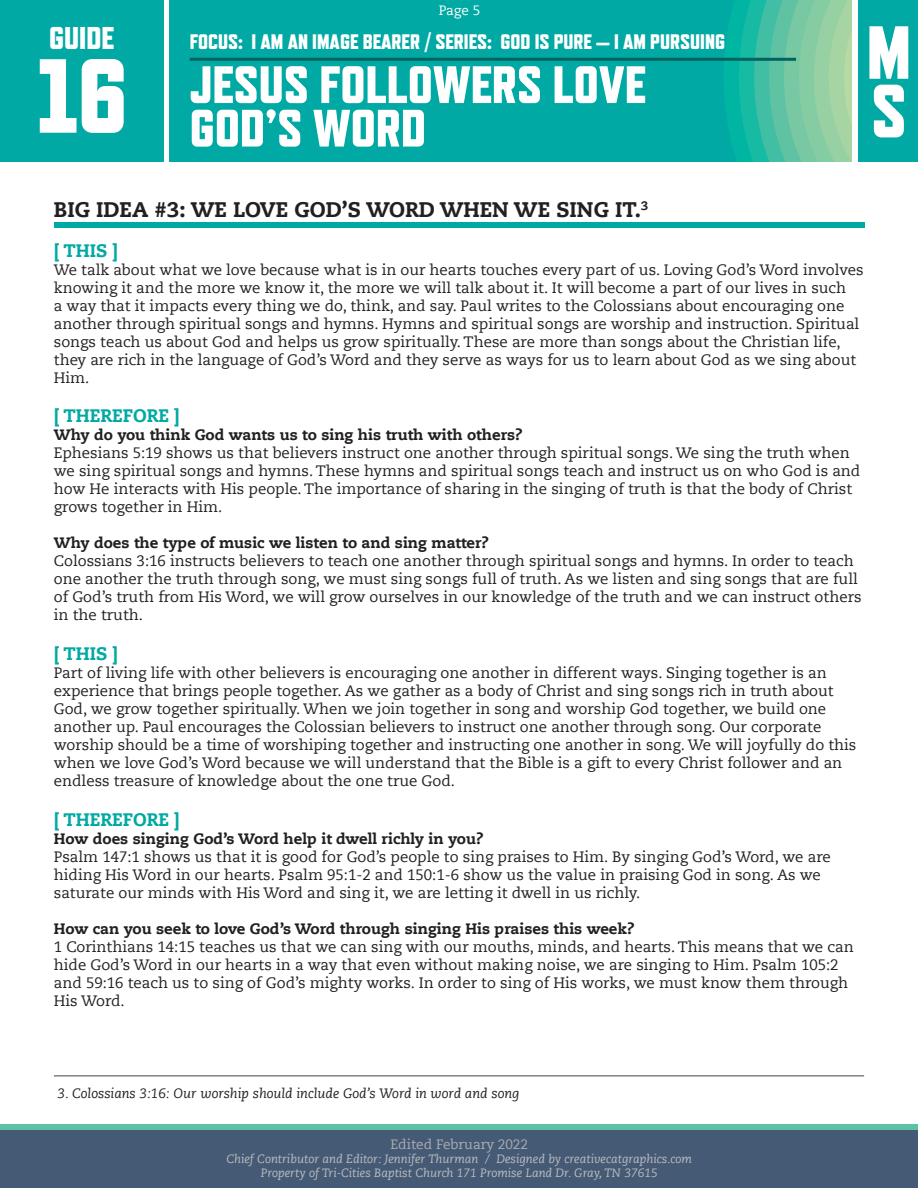
<style>
.page{position:relative;width:918px;height:1188px;background:#fff}
.page>*{position:absolute;margin:0;border:0;box-sizing:border-box;transform-origin:0 0}
.t1{font:800 75px/58.5px "Refrigerator Deluxe";color:#fff}
.t2{font:800 52.5px/43.5px "Refrigerator Deluxe";color:#fff}
.t3{font:800 31.5px "Refrigerator Deluxe";color:#fff}
.t4{font:800 21px "Refrigerator Deluxe";color:#fff}
.Big_Idea_Title{font:800 21px "Caecilia LT Std";color:#231f20}
.t5{font:800 18px "Caecilia LT Std";color:#00a9a3}
.t6{font:15px/18px "Caecilia LT Std";color:#231f20}
.t7{font:800 15px "Caecilia LT Std";color:#231f20}
.t8{font:italic 13.5px "Caecilia LT Std";color:#231f20}
.t9{font:13.5px "Caecilia LT Std";color:#acadb1}
.t10{font:13.5px "Caecilia LT Std";color:#fff}
.t11{font:italic 12px "Caecilia LT Std";color:#bcbdc0}
</style>
<div class="page">
<div style="left:169px;top:0;width:682px;height:162px;background:#00a9a3"></div>
<svg style="left:724px;top:0;width:127px;height:161px"></svg>
<hr style="left:190px;top:58px;width:606px;height:3px;background:#00635f">
<div style="left:0;top:0;width:163px;height:162px;background:#00a9a3"></div>
<div style="left:858px;top:0;width:60px;height:162px;background:#00a9a3"></div>
<div style="left:0;top:1130px;width:918px;height:58px;background:#455a75"></div>
<div style="left:0;top:1125px;width:917px;height:5px;background:#5cc2a3"></div>
<div style="left:54px;top:223px;width:810px;height:5px;background:#00a9a3"></div>
<hr style="left:54px;top:1075px;width:810px;height:2px;background:#808285">
<p class="t10" style="left:439px;top:3px;width:43px">Page 5</p>
<h3 class="t3" style="left:49px;top:20px;width:67px">GUIDE</h3>
<h1 class="t1" style="left:867px;top:22px;width:46px">M<br>S</h1>
<h3 class="t4" style="left:190px;top:29px;width:537px">FOCUS: I AM AN IMAGE BEARER / SERIES: GOD IS PURE — I AM PURSUING</h3>
<h2 class="t2" style="left:37px;top:62px;width:611px;text-indent:153px">JESUS FOLLOWERS LOVE<br><sup>16</sup> GOD’S WORD</h2>
<p class="Big_Idea_Title" style="left:54px;top:197px;width:596px">BIG IDEA #3: WE LOVE GOD’S WORD WHEN WE SING IT.<sup>3</sup></p>
<p class="t5" style="left:54px;top:239px;width:66px">[ THIS ]</p>
<p class="t6" style="left:54px;top:261px;width:811px">We talk about what we love because what is in our hearts touches every part of us. Loving God’s Word involves knowing it and the more we know it, the more we will talk about it. It will become a part of our lives in such<br>a way that it impacts every thing we do, think, and say. Paul writes to the Colossians about encouraging one another through spiritual songs and hymns. Hymns and spiritual songs are worship and instruction. Spiritual songs teach us about God and helps us grow spiritually. These are more than songs about the Christian life, they are rich in the language of God’s Word and they serve as ways for us to learn about God as we sing about Him.</p>
<p class="t5" style="left:54px;top:405px;width:127px">[ THEREFORE ]</p>
<p class="t7" style="left:54px;top:426px;width:470px">Why do you think God wants us to sing his truth with others?</p>
<p class="t6" style="left:54px;top:444px;width:808px">Ephesians 5:19 shows us that believers instruct one another through spiritual songs. We sing the truth when we sing spiritual songs and hymns. These hymns and spiritual songs teach and instruct us on who God is and how He interacts with His people. The importance of sharing in the singing of truth is that the body of Christ grows together in Him.</p>
<p class="t7" style="left:54px;top:534px;width:436px">Why does the type of music we listen to and sing matter?</p>
<p class="t6" style="left:54px;top:552px;width:809px">Colossians 3:16 instructs believers to teach one another through spiritual songs and hymns. In order to teach one another the truth through song, we must sing songs full of truth. As we listen and sing songs that are full of God’s truth from His Word, we will grow ourselves in our knowledge of the truth and we can instruct others in the truth.</p>
<p class="t5" style="left:54px;top:642px;width:66px">[ THIS ]</p>
<p class="t6" style="left:54px;top:664px;width:804px">Part of living life with other believers is encouraging one another in different ways. Singing together is an experience that brings people together. As we gather as a body of Christ and sing songs rich in truth about God, we grow together spiritually. When we join together in song and worship God together, we build one another up. Paul encourages the Colossian believers to instruct one another through song. Our corporate worship should be a time of worshiping together and instructing one another in song. We will joyfully do this when we love God’s Word because we will understand that the Bible is a gift to every Christ follower and an endless treasure of knowledge about the one true God.</p>
<p class="t5" style="left:54px;top:808px;width:127px">[ THEREFORE ]</p>
<p class="t7" style="left:54px;top:829px;width:431px">How does singing God’s Word help it dwell richly in you?</p>
<p class="t6" style="left:54px;top:848px;width:779px">Psalm 147:1 shows us that it is good for God’s people to sing praises to Him. By singing God’s Word, we are hiding His Word in our hearts. Psalm 95:1-2 and 150:1-6 show us the value in praising God in song. As we saturate our minds with His Word and sing it, we are letting it dwell in us richly.</p>
<p class="t7" style="left:54px;top:919px;width:582px">How can you seek to love God’s Word through singing His praises this week?</p>
<p class="t6" style="left:54px;top:938px;width:802px">1 Corinthians 14:15 teaches us that we can sing with our mouths, minds, and hearts. This means that we can hide God’s Word in our hearts in a way that even without making noise, we are singing to Him. Psalm 105:2 and 59:16 teach us to sing of God’s mighty works. In order to sing of His works, we must know them through His Word.</p>
<p class="t8" style="left:58px;top:1085px;width:463px">3. Colossians 3:16: Our worship should include God’s Word in word and song</p>
<p class="t9" style="left:391px;top:1136px;width:139px">Edited February 2022</p>
<p class="t11" style="left:226px;top:1152px;width:467px">Chief Contributor and Editor: Jennifer Thurman / Designed by creativecatgraphics.com</p>
<p class="t11" style="left:261px;top:1166px;width:398px">Property of Tri-Cities Baptist Church 171 Promise Land Dr. Gray, TN 37615</p>
</div>
